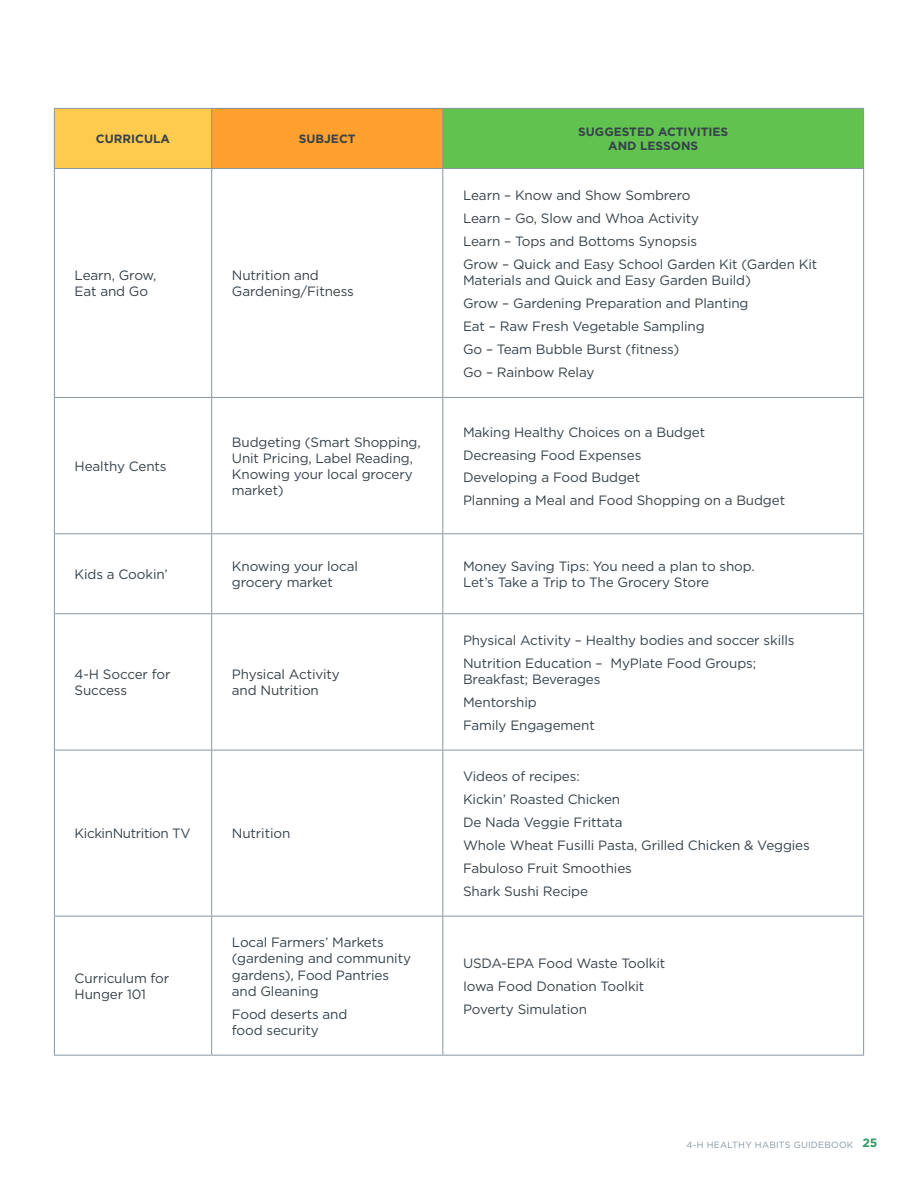
<style>
.page{position:relative;width:918px;height:1188px;background:#fff}
.page>*{position:absolute;margin:0;border:0;box-sizing:border-box;transform-origin:0 0}
.t1{font:13.5px/16.2px "Gotham";letter-spacing:-.01em;color:#37424a}
.t2{font:13.5px "Gotham";letter-spacing:-.03em;color:#37424a}
.t3{font:700 12px "Gotham";color:#37424a}
.t4{font:9px "Gotham";letter-spacing:.025em;color:#8996a0}
.s1{font-weight:700;font-size:12px;color:#396}
</style>
<div class="page">
<div style="left:54px;top:108px;width:158px;height:60px;background:#ffcb4f"></div>
<div style="left:212px;top:108px;width:231px;height:60px;background:#ffa02f"></div>
<div style="left:443px;top:108px;width:421px;height:60px;background:#61c250"></div>
<hr style="left:54px;top:109px;width:1px;height:59px;background:#8996a0">
<hr style="left:54px;top:108px;width:158px;height:1px;background:#8996a0">
<hr style="left:211px;top:109px;width:1px;height:59px;background:#8996a0">
<hr style="left:212px;top:108px;width:231px;height:1px;background:#8996a0">
<hr style="left:442px;top:109px;width:1px;height:59px;background:#8996a0">
<hr style="left:443px;top:108px;width:421px;height:1px;background:#8996a0">
<hr style="left:863px;top:109px;width:1px;height:59px;background:#8996a0">
<hr style="left:54px;top:169px;width:1px;height:228px;background:#8996a0">
<hr style="left:54px;top:398px;width:1px;height:135px;background:#8996a0">
<hr style="left:54px;top:534px;width:1px;height:79px;background:#8996a0">
<hr style="left:54px;top:614px;width:1px;height:136px;background:#8996a0">
<hr style="left:54px;top:750px;width:1px;height:166px;background:#8996a0">
<hr style="left:54px;top:916px;width:1px;height:139px;background:#8996a0">
<hr style="left:54px;top:168px;width:158px;height:1px;background:#8996a0">
<hr style="left:212px;top:168px;width:231px;height:1px;background:#8996a0">
<hr style="left:443px;top:168px;width:421px;height:1px;background:#8996a0">
<hr style="left:211px;top:169px;width:1px;height:228px;background:#8996a0">
<hr style="left:442px;top:169px;width:1px;height:228px;background:#8996a0">
<hr style="left:863px;top:169px;width:1px;height:228px;background:#8996a0">
<hr style="left:211px;top:398px;width:1px;height:135px;background:#8996a0">
<hr style="left:442px;top:398px;width:1px;height:135px;background:#8996a0">
<hr style="left:863px;top:398px;width:1px;height:135px;background:#8996a0">
<hr style="left:211px;top:534px;width:1px;height:79px;background:#8996a0">
<hr style="left:442px;top:534px;width:1px;height:79px;background:#8996a0">
<hr style="left:863px;top:534px;width:1px;height:79px;background:#8996a0">
<hr style="left:211px;top:614px;width:1px;height:136px;background:#8996a0">
<hr style="left:442px;top:614px;width:1px;height:136px;background:#8996a0">
<hr style="left:863px;top:614px;width:1px;height:136px;background:#8996a0">
<hr style="left:211px;top:750px;width:1px;height:166px;background:#8996a0">
<hr style="left:442px;top:750px;width:1px;height:166px;background:#8996a0">
<hr style="left:863px;top:750px;width:1px;height:166px;background:#8996a0">
<hr style="left:211px;top:916px;width:1px;height:139px;background:#8996a0">
<hr style="left:442px;top:916px;width:1px;height:139px;background:#8996a0">
<hr style="left:863px;top:916px;width:1px;height:139px;background:#8996a0">
<hr style="left:54px;top:397px;width:158px;height:1px;background:#8996a0">
<hr style="left:212px;top:397px;width:231px;height:1px;background:#8996a0">
<hr style="left:443px;top:397px;width:421px;height:1px;background:#8996a0">
<hr style="left:54px;top:533px;width:158px;height:1px;background:#8996a0">
<hr style="left:212px;top:533px;width:231px;height:1px;background:#8996a0">
<hr style="left:443px;top:533px;width:421px;height:1px;background:#8996a0">
<hr style="left:54px;top:613px;width:158px;height:1px;background:#8996a0">
<hr style="left:212px;top:613px;width:231px;height:1px;background:#8996a0">
<hr style="left:443px;top:613px;width:421px;height:1px;background:#8996a0">
<hr style="left:54px;top:750px;width:158px;height:1px;background:#8996a0">
<hr style="left:212px;top:750px;width:231px;height:1px;background:#8996a0">
<hr style="left:443px;top:750px;width:421px;height:1px;background:#8996a0">
<hr style="left:54px;top:916px;width:158px;height:1px;background:#8996a0">
<hr style="left:212px;top:916px;width:231px;height:1px;background:#8996a0">
<hr style="left:443px;top:916px;width:421px;height:1px;background:#8996a0">
<hr style="left:54px;top:1055px;width:158px;height:1px;background:#8996a0">
<hr style="left:212px;top:1055px;width:231px;height:1px;background:#8996a0">
<hr style="left:443px;top:1055px;width:421px;height:1px;background:#8996a0">
<p class="t3" style="left:96px;top:131px;width:76px">CURRICULA</p>
<p class="t3" style="left:299px;top:131px;width:58px">SUBJECT</p>
<p class="t1" style="left:75px;top:267px;width:83px">Learn, Grow,<br>Eat and Go</p>
<p class="t1" style="left:232px;top:267px;width:123px">Nutrition and<br>Gardening/Fitness</p>
<p class="t1" style="left:75px;top:458px;width:93px">Healthy Cents</p>
<p class="t1" style="left:232px;top:434px;width:190px">Budgeting (Smart Shopping,<br>Unit Pricing, Label Reading,<br>Knowing your local grocery market)</p>
<p class="t3" style="left:578px;top:124px;width:152px">SUGGESTED ACTIVITIES</p>
<p class="t3" style="left:608px;top:138px;width:92px">AND LESSONS</p>
<p class="t1" style="left:463px;top:187px;width:229px">Learn – Know and Show Sombrero</p>
<p class="t1" style="left:463px;top:210px;width:238px">Learn – Go, Slow and Whoa Activity</p>
<p class="t1" style="left:463px;top:233px;width:236px">Learn – Tops and Bottoms Synopsis</p>
<p class="t1" style="left:463px;top:256px;width:356px">Grow – Quick and Easy School Garden Kit (Garden Kit<br>Materials and Quick and Easy Garden Build)</p>
<p class="t1" style="left:463px;top:295px;width:287px">Grow – Gardening Preparation and Planting</p>
<p class="t1" style="left:463px;top:318px;width:243px">Eat – Raw Fresh Vegetable Sampling</p>
<p class="t1" style="left:463px;top:341px;width:218px">Go – Team Bubble Burst (fitness)</p>
<p class="t1" style="left:463px;top:364px;width:133px">Go – Rainbow Relay</p>
<p class="t1" style="left:463px;top:423px;width:244px">Making Healthy Choices on a Budget</p>
<p class="t1" style="left:463px;top:446px;width:180px">Decreasing Food Expenses</p>
<p class="t1" style="left:463px;top:469px;width:179px">Developing a Food Budget</p>
<p class="t1" style="left:463px;top:492px;width:324px">Planning a Meal and Food Shopping on a Budget</p>
<p class="t1" style="left:75px;top:566px;width:95px">Kids a Cookin’</p>
<p class="t1" style="left:232px;top:558px;width:128px">Knowing your local grocery market</p>
<p class="t1" style="left:463px;top:558px;width:293px">Money Saving Tips: You need a plan to shop.<br>Let’s Take a Trip to The Grocery Store</p>
<p class="t1" style="left:75px;top:666px;width:98px">4-H Soccer for<br>Success</p>
<p class="t1" style="left:232px;top:666px;width:110px">Physical Activity and Nutrition</p>
<p class="t2" style="left:75px;top:825px;width:117px">KickinNutrition TV</p>
<p class="t1" style="left:232px;top:825px;width:60px">Nutrition</p>
<p class="t1" style="left:75px;top:970px;width:96px">Curriculum for<br>Hunger 101</p>
<p class="t1" style="left:232px;top:934px;width:181px">Local Farmers’ Markets (gardening and community gardens), Food Pantries and Gleaning</p>
<p class="t1" style="left:232px;top:1006px;width:117px">Food deserts and food security</p>
<p class="t1" style="left:463px;top:632px;width:333px">Physical Activity – Healthy bodies and soccer skills</p>
<p class="t1" style="left:463px;top:655px;width:295px">Nutrition Education – MyPlate Food Groups;<br>Breakfast; Beverages</p>
<p class="t1" style="left:463px;top:694px;width:75px">Mentorship</p>
<p class="t1" style="left:463px;top:717px;width:133px">Family Engagement</p>
<p class="t1" style="left:463px;top:768px;width:118px">Videos of recipes:</p>
<p class="t1" style="left:463px;top:791px;width:159px">Kickin’ Roasted Chicken</p>
<p class="t1" style="left:463px;top:814px;width:161px">De Nada Veggie Frittata</p>
<p class="t1" style="left:463px;top:837px;width:348px">Whole Wheat Fusilli Pasta, Grilled Chicken &amp; Veggies</p>
<p class="t1" style="left:463px;top:860px;width:170px">Fabuloso Fruit Smoothies</p>
<p class="t1" style="left:463px;top:883px;width:127px">Shark Sushi Recipe</p>
<p class="t1" style="left:463px;top:955px;width:204px">USDA-EPA Food Waste Toolkit</p>
<p class="t1" style="left:463px;top:978px;width:183px">Iowa Food Donation Toolkit</p>
<p class="t1" style="left:463px;top:1001px;width:126px">Poverty Simulation</p>
<p class="t4" style="left:687px;top:1139px;width:192px">4-H HEALTHY HABITS GUIDEBOOK <span class="s1">25</span></p>
</div>
